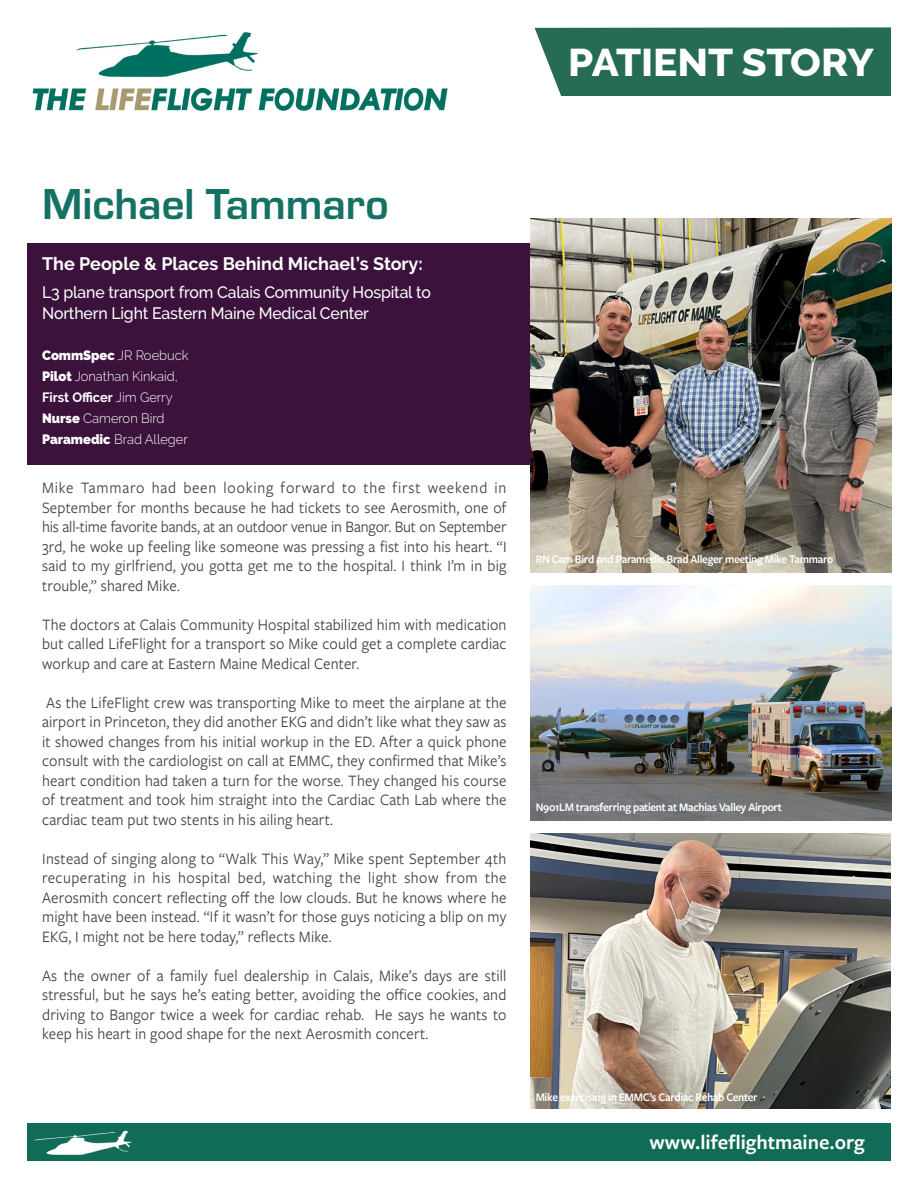
<style>
.page{position:relative;width:918px;height:1188px;background:#fff}
.page>*{position:absolute;margin:0;border:0;box-sizing:border-box;transform-origin:0 0}
.t1{font:700 45px "Eurostile";color:#157163}
.t2{font:800 38.4px "Raleway";letter-spacing:-.005em;color:#fff;scale:1.05 1}
.t3{font:600 21px "Freight Sans Pro";color:#fff}
.t4{font:700 18px "Raleway";color:#fff}
.t5{font:16.5px/19.5px "Freight Sans Pro";letter-spacing:.01em;color:#3e3e3f;text-align:justify;scale:.95 1}
.t6{font:500 16.5px "Raleway";letter-spacing:-.01em;color:#fff;scale:.96 1}
.t7{font:300 13.5px "Raleway";color:#fff;scale:.96 1}
.t8{font:700 13.5px "Raleway";color:#fff;scale:.96 1}
.t9{font:600 12px "Freight Sans Pro";letter-spacing:-.025em;color:#fff;scale:.95 1}
.s1{font-weight:900}
.s2{font-weight:300}
</style>
<div class="page">
<div style="left:27px;top:243px;width:525px;height:221px;background:#3b123c"></div>
<img style="left:33px;top:32px;width:414px;height:79px">
<div style="left:535px;top:27px;width:356px;height:69px;background:#256b56"></div>
<div style="left:27px;top:1123px;width:864px;height:38px;background:#116c57"></div>
<img style="left:34px;top:1130px;width:98px;height:25px">
<img style="left:530px;top:218px;width:361px;height:354px">
<img style="left:530px;top:585px;width:361px;height:235px">
<img style="left:530px;top:834px;width:361px;height:274px">
<p class="t2" style="left:568px;top:41px;width:293px">PATIENT STORY</p>
<p class="t1" style="left:42px;top:171px;width:348px">Michael Tammaro</p>
<p class="t4" style="left:42px;top:253px;width:382px">The People &amp; Places Behind Michael’s Story:</p>
<p class="t6" style="left:42px;top:283px;width:406px">L3 plane transport from Calais Community Hospital to</p>
<p class="t6" style="left:42px;top:304px;width:342px">Northern Light Eastern Maine Medical Center</p>
<p class="t7" style="left:42px;top:347px;width:154px"><span class="s1">CommSpec</span> JR Roebuck</p>
<p class="t7" style="left:42px;top:368px;width:143px"><span class="s1">Pilot</span> Jonathan Kinkaid,</p>
<p class="t8" style="left:42px;top:389px;width:138px">First Officer <span class="s2">Jim Gerry</span></p>
<p class="t7" style="left:42px;top:410px;width:129px"><span class="s1">Nurse</span> Cameron Bird</p>
<p class="t7" style="left:42px;top:431px;width:153px"><span class="s1">Paramedic</span> Brad Alleger</p>
<p class="t5" style="left:42px;top:477px;width:490px">Mike Tammaro had been looking forward to the first weekend in September for months because he had tickets to see Aerosmith, one of his all-time favorite bands, at an outdoor venue in Bangor. But on September 3rd, he woke up feeling like someone was pressing a fist into his heart. “I said to my girlfriend, you gotta get me to the hospital. I think I’m in big trouble,” shared Mike.</p>
<p class="t5" style="left:42px;top:614px;width:490px">The doctors at Calais Community Hospital stabilized him with medication but called LifeFlight for a transport so Mike could get a complete cardiac workup and care at Eastern Maine Medical Center.</p>
<p class="t5" style="left:42px;top:692px;width:490px">As the LifeFlight crew was transporting Mike to meet the airplane at the airport in Princeton, they did another EKG and didn’t like what they saw as it showed changes from his initial workup in the ED. After a quick phone consult with the cardiologist on call at EMMC, they confirmed that Mike’s heart condition had taken a turn for the worse. They changed his course of treatment and took him straight into the Cardiac Cath Lab where the cardiac team put two stents in his ailing heart.</p>
<p class="t5" style="left:42px;top:848px;width:490px">Instead of singing along to “Walk This Way,” Mike spent September 4th recuperating in his hospital bed, watching the light show from the Aerosmith concert reflecting off the low clouds. But he knows where he might have been instead. “If it wasn’t for those guys noticing a blip on my EKG, I might not be here today,” reflects Mike.</p>
<p class="t5" style="left:42px;top:965px;width:490px">As the owner of a family fuel dealership in Calais, Mike’s days are still stressful, but he says he’s eating better, avoiding the office cookies, and driving to Bangor twice a week for cardiac rehab. He says he wants to keep his heart in good shape for the next Aerosmith concert.</p>
<p class="t9" style="left:536px;top:551px;width:315px">RN Cam Bird and Paramedic Brad Alleger meeting Mike Tammaro</p>
<p class="t9" style="left:536px;top:799px;width:261px">N901LM transferring patient at Machias Valley Airport</p>
<p class="t9" style="left:536px;top:1089px;width:235px">Mike exercising in EMMC’s Cardiac Rehab Center</p>
<p class="t3" style="left:649px;top:1127px;width:217px">www.lifeflightmaine.org</p>
</div>
